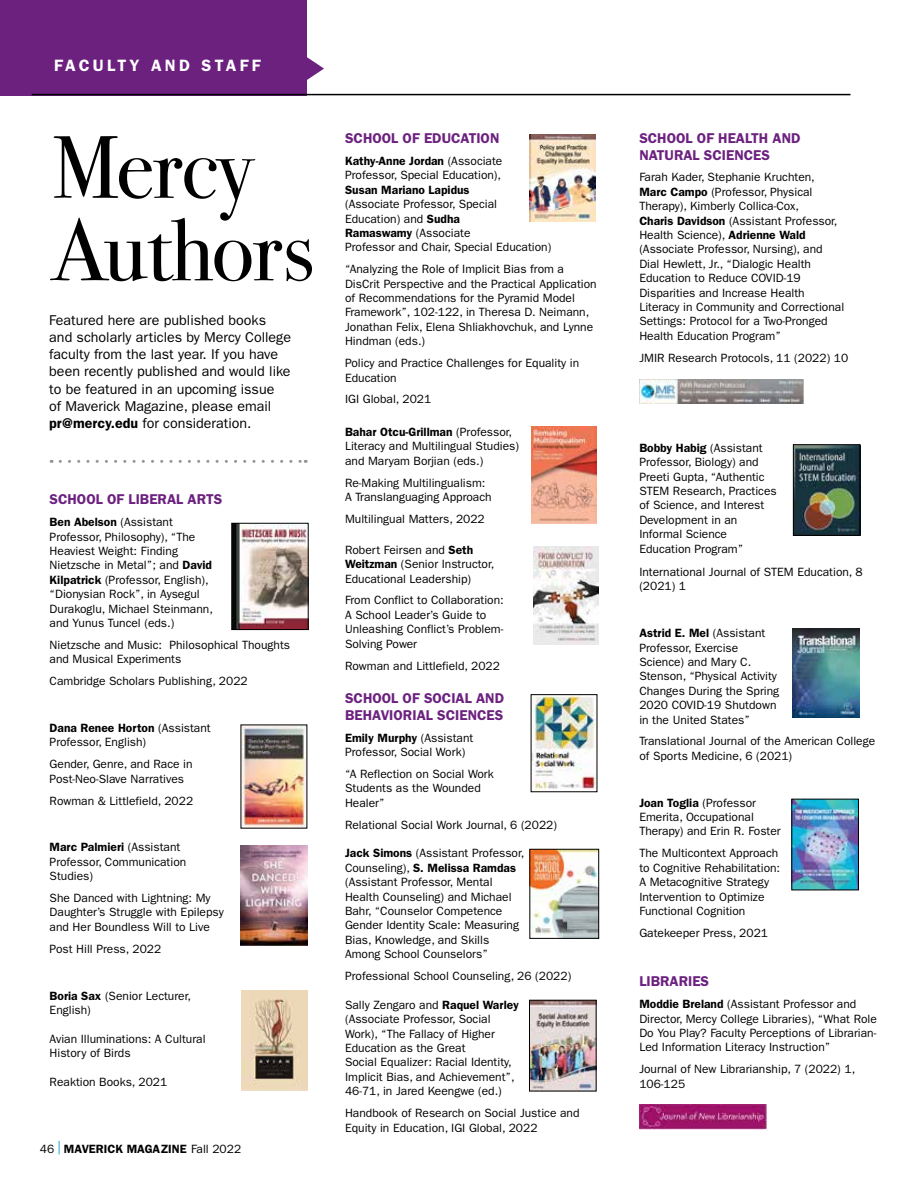
<style>
.page{position:relative;width:918px;height:1188px;background:#fff}
.page>*{position:absolute;margin:0;border:0;box-sizing:border-box;transform-origin:0 0}
.t1{font:88.5px/82.5px "Bodoni Svty Two ITCTT";letter-spacing:-.015em;color:#000}
.t2{font:600 16.5px "ITC Franklin Gothic Std";letter-spacing:.2em;color:#fff}
.t3{font:14.25px/17.1px "ITC Franklin Gothic Std";color:#000}
.t4{font:600 14.25px/16.5px "ITC Franklin Gothic Std";color:#6c217f}
.t5{font:12px/14.4px "ITC Franklin Gothic Std";color:#000}
.t6{font:600 12px "ITC Franklin Gothic Std";color:#000}
.s1{font-weight:600}
.s2{font-weight:400}
.s3{font-weight:400;font-size:13.5px;color:#009ac7}
</style>
<div class="page">
<hr style="left:917px;top:0;width:1px;height:246px;background:#002b54">
<svg style="left:307px;top:57px;width:17px;height:23px"></svg>
<div style="left:0;top:0;width:307px;height:95px;background:#6c217f"></div>
<img style="left:233px;top:525px;width:74px;height:103px">
<div style="left:231px;top:523px;width:78px;height:107px;border:1px solid #000"></div>
<img style="left:531px;top:851px;width:66px;height:86px">
<div style="left:529px;top:849px;width:70px;height:90px;border:1px solid #000"></div>
<img style="left:792px;top:629px;width:68px;height:89px">
<img style="left:243px;top:727px;width:62px;height:100px">
<img style="left:531px;top:1002px;width:63px;height:87px">
<div style="left:529px;top:1000px;width:67px;height:91px;border:1px solid #000"></div>
<img style="left:793px;top:801px;width:64px;height:87px">
<div style="left:791px;top:799px;width:68px;height:91px;border:1px solid #000"></div>
<img style="left:795px;top:446px;width:63px;height:88px">
<div style="left:793px;top:444px;width:67px;height:92px;border:1px solid #000"></div>
<img style="left:241px;top:846px;width:66px;height:100px">
<svg style="left:532px;top:426px;width:65px;height:98px"></svg>
<img style="left:532px;top:427px;width:65px;height:96px">
<img style="left:639px;top:379px;width:165px;height:25px">
<svg style="left:639px;top:1104px;width:127px;height:26px"></svg>
<img style="left:639px;top:1105px;width:127px;height:24px">
<img style="left:241px;top:991px;width:67px;height:100px">
<img style="left:534px;top:546px;width:64px;height:98px">
<img style="left:533px;top:696px;width:62px;height:94px">
<svg style="left:60px;top:460px;width:246px;height:3px"></svg>
<img style="left:529px;top:135px;width:66px;height:87px">
<hr style="left:32px;top:94px;width:818px;height:1px;background:#000">
<h2 class="t2" style="left:54px;top:56px;width:208px">FACULTY AND STAFF</h2>
<h1 class="t1" style="left:52px;top:117px;width:264px">Mercy<br>Authors</h1>
<p class="t3" style="left:49px;top:312px;width:243px">Featured here are published books and scholarly articles by Mercy College faculty from the last year. If you have been recently published and would like to be featured in an upcoming issue<br>of Maverick Magazine, please email <span class="s1">pr@mercy.edu</span> for consideration.</p>
<p class="t4" style="left:50px;top:491px;width:174px">SCHOOL OF LIBERAL ARTS</p>
<p class="t5" style="left:50px;top:515px;width:165px"><span class="s1">Ben Abelson</span> (Assistant<br>Professor, Philosophy), “The<br>Heaviest Weight: Finding<br>Nietzsche in Metal”; and <span class="s1">David<br>Kilpatrick</span> (Professor, English), “Dionysian Rock”, in Aysegul<br>Durakoglu, Michael Steinmann, and Yunus Tuncel (eds.)</p>
<p class="t5" style="left:50px;top:638px;width:242px">Nietzsche and Music: Philosophical Thoughts and Musical Experiments</p>
<p class="t5" style="left:50px;top:674px;width:200px">Cambridge Scholars Publishing, 2022</p>
<p class="t5" style="left:50px;top:721px;width:163px"><span class="s1">Dana Renee Horton</span> (Assistant<br>Professor, English)</p>
<p class="t5" style="left:50px;top:757px;width:145px">Gender, Genre, and Race in<br>Post-Neo-Slave Narratives</p>
<p class="t5" style="left:50px;top:793px;width:145px">Rowman &amp; Littlefield, 2022</p>
<p class="t5" style="left:50px;top:840px;width:138px"><span class="s1">Marc Palmieri</span> (Assistant<br>Professor, Communication<br>Studies)</p>
<p class="t5" style="left:50px;top:891px;width:176px">She Danced with Lightning: My<br>Daughter’s Struggle with Epilepsy and Her Boundless Will to Live</p>
<p class="t5" style="left:50px;top:942px;width:113px">Post Hill Press, 2022</p>
<p class="t5" style="left:50px;top:988px;width:143px"><span class="s1">Boria Sax</span> (Senior Lecturer,<br>English)</p>
<p class="t5" style="left:50px;top:1032px;width:157px">Avian Illuminations: A Cultural<br>History of Birds</p>
<p class="t5" style="left:50px;top:1075px;width:119px">Reaktion Books, 2021</p>
<p class="t6" style="left:40px;top:1141px;width:203px"><span class="s2">46</span> <span class="s3">|</span> MAVERICK MAGAZINE <span class="s2">Fall 2022</span></p>
<p class="t4" style="left:345px;top:130px;width:156px">SCHOOL OF EDUCATION</p>
<p class="t5" style="left:345px;top:154px;width:159px"><span class="s1">Kathy-Anne Jordan</span> (Associate<br>Professor, Special Education),</p>
<p class="t6" style="left:345px;top:183px;width:126px">Susan Mariano Lapidus</p>
<p class="t5" style="left:345px;top:197px;width:208px">(Associate Professor, Special<br>Education) and <span class="s1">Sudha<br>Ramaswamy</span> (Associate<br>Professor and Chair, Special Education)</p>
<p class="t5" style="left:345px;top:262px;width:253px">“Analyzing the Role of Implicit Bias from a DisCrit Perspective and the Practical Application of Recommendations for the Pyramid Model Framework”, 102-122, in Theresa D. Neimann, Jonathan Felix, Elena Shliakhovchuk, and Lynne Hindman (eds.)</p>
<p class="t5" style="left:345px;top:356px;width:236px">Policy and Practice Challenges for Equality in<br>Education</p>
<p class="t5" style="left:345px;top:392px;width:88px">IGI Global, 2021</p>
<p class="t5" style="left:345px;top:425px;width:175px"><span class="s1">Bahar Otcu-Grillman</span> (Professor,<br>Literacy and Multilingual Studies) and Maryam Borjian (eds.)</p>
<p class="t5" style="left:345px;top:475px;width:148px">Re-Making Multilingualism:<br>A Translanguaging Approach</p>
<p class="t5" style="left:345px;top:512px;width:141px">Multilingual Matters, 2022</p>
<p class="t5" style="left:345px;top:543px;width:151px">Robert Feirsen and <span class="s1">Seth<br>Weitzman</span> (Senior Instructor,<br>Educational Leadership)</p>
<p class="t5" style="left:345px;top:593px;width:160px">From Conflict to Collaboration:<br>A School Leader’s Guide to<br>Unleashing Conflict’s Problem-<br>Solving Power</p>
<p class="t5" style="left:345px;top:658px;width:156px">Rowman and Littlefield, 2022</p>
<p class="t4" style="left:345px;top:690px;width:161px">SCHOOL OF SOCIAL AND<br>BEHAVIORIAL SCIENCES</p>
<p class="t5" style="left:345px;top:730px;width:130px"><span class="s1">Emily Murphy</span> (Assistant<br>Professor, Social Work)</p>
<p class="t5" style="left:345px;top:767px;width:150px">“A Reflection on Social Work<br>Students as the Wounded<br>Healer”</p>
<p class="t5" style="left:345px;top:817px;width:213px">Relational Social Work Journal, 6 (2022)</p>
<p class="t5" style="left:345px;top:846px;width:181px"><span class="s1">Jack Simons</span> (Assistant Professor,<br>Counseling), <span class="s1">S. Melissa Ramdas </span>(Assistant Professor, Mental<br>Health Counseling) and Michael<br>Bahr, “Counselor Competence<br>Gender Identity Scale: Measuring<br>Bias, Knowledge, and Skills<br>Among School Counselors”</p>
<p class="t5" style="left:345px;top:969px;width:228px">Professional School Counseling, 26 (2022)</p>
<p class="t5" style="left:345px;top:998px;width:175px">Sally Zengaro and <span class="s1">Raquel Warley </span>(Associate Professor, Social<br>Work), “The Fallacy of Higher<br>Education as the Great<br>Social Equalizer: Racial Identity,<br>Implicit Bias, and Achievement”,<br>46-71, in Jared Keengwe (ed.)</p>
<p class="t5" style="left:345px;top:1106px;width:236px">Handbook of Research on Social Justice and<br>Equity in Education, IGI Global, 2022</p>
<p class="t4" style="left:639px;top:130px;width:163px">SCHOOL OF HEALTH AND<br>NATURAL SCIENCES</p>
<p class="t5" style="left:639px;top:170px;width:206px">Farah Kader, Stephanie Kruchten, <span class="s1">Marc Campo</span> (Professor, Physical Therapy), Kimberly Collica-Cox,<br><span class="s1">Charis Davidson</span> (Assistant Professor, Health Science), <span class="s1">Adrienne Wald </span>(Associate Professor, Nursing), and Dial Hewlett, Jr., “Dialogic Health Education to Reduce COVID-19<br>Disparities and Increase Health Literacy in Community and Correctional Settings: Protocol for a Two-Pronged Health Education Program”</p>
<p class="t5" style="left:639px;top:351px;width:210px">JMIR Research Protocols, 11 (2022) 10</p>
<p class="t5" style="left:639px;top:441px;width:139px"><span class="s1">Bobby Habig</span> (Assistant<br>Professor, Biology) and<br>Preeti Gupta, “Authentic<br>STEM Research, Practices of Science, and Interest<br>Development in an<br>Informal Science<br>Education Program”</p>
<p class="t5" style="left:639px;top:565px;width:225px">International Journal of STEM Education, 8 (2021) 1</p>
<p class="t5" style="left:639px;top:626px;width:141px"><span class="s1">Astrid E. Mel</span> (Assistant<br>Professor, Exercise<br>Science) and Mary C.<br>Stenson, “Physical Activity<br>Changes During the Spring<br>2020 COVID-19 Shutdown in the United States”</p>
<p class="t5" style="left:639px;top:734px;width:237px">Translational Journal of the American College of Sports Medicine, 6 (2021)</p>
<p class="t5" style="left:639px;top:795px;width:143px"><span class="s1">Joan Toglia</span> (Professor<br>Emerita, Occupational<br>Therapy) and Erin R. Foster</p>
<p class="t5" style="left:639px;top:846px;width:142px">The Multicontext Approach to Cognitive Rehabilitation:<br>A Metacognitive Strategy<br>Intervention to Optimize<br>Functional Cognition</p>
<p class="t5" style="left:639px;top:926px;width:130px">Gatekeeper Press, 2021</p>
<p class="t4" style="left:639px;top:973px;width:71px">LIBRARIES</p>
<p class="t5" style="left:639px;top:997px;width:239px"><span class="s1">Moddie Breland</span> (Assistant Professor and Director, Mercy College Libraries), “What Role Do You Play? Faculty Perceptions of Librarian-Led Information Literacy Instruction”</p>
<p class="t5" style="left:639px;top:1062px;width:217px">Journal of New Librarianship, 7 (2022) 1,<br>106-125</p>
</div>
